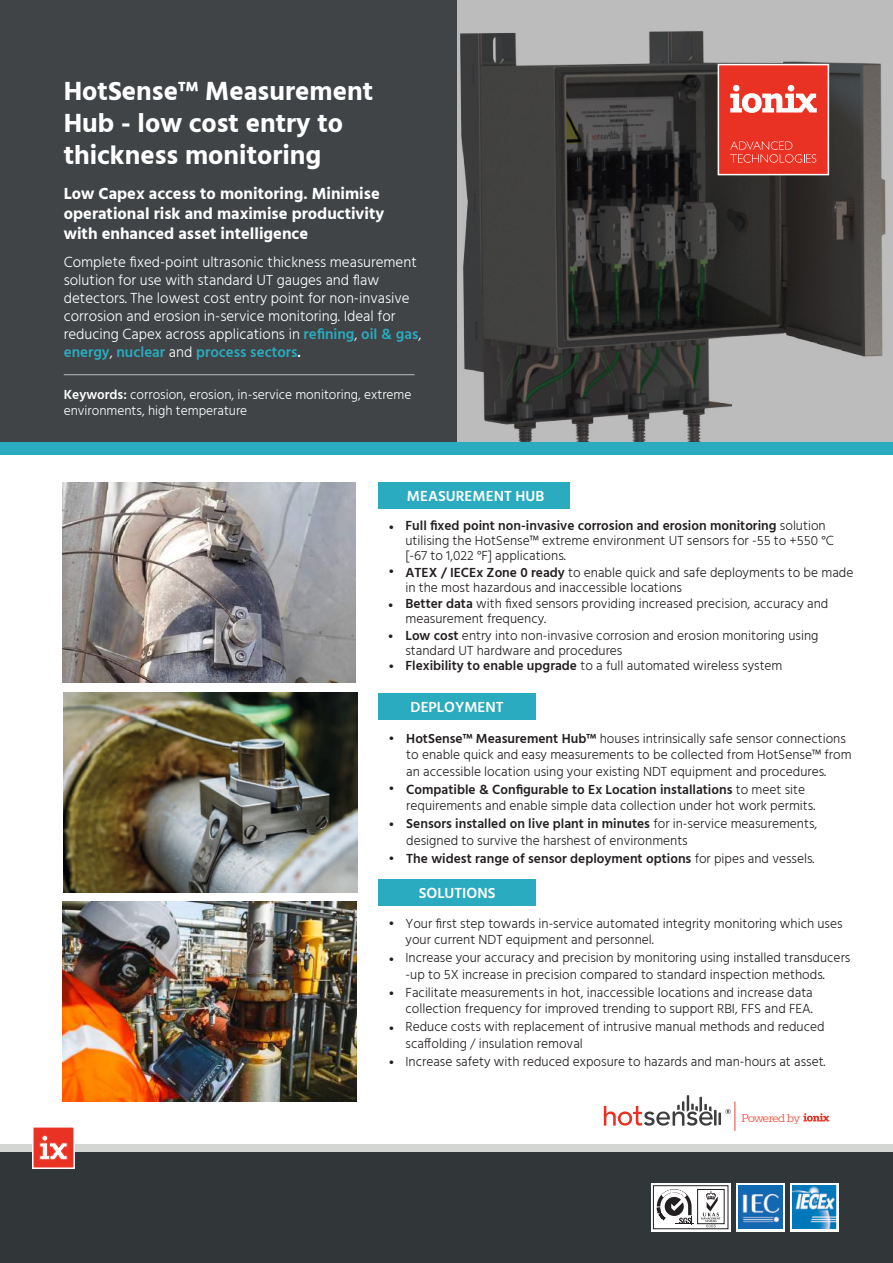
<style>
.page{position:relative;width:893px;height:1263px;background:#fff}
.page>*{position:absolute;margin:0;border:0;box-sizing:border-box;transform-origin:0 0}
.t1{font:700 27px/32.4px "Hind";color:#fff}
.t2{font:700 16.5px/19.8px "Hind";color:#fff}
.t3{font:300 15px/18px "Hind";color:#fff}
.t4{font:600 15px "Hind";color:#fff}
.t5{font:300 13.8px "Rokkitt";letter-spacing:-.075em;color:#ee4230}
.t6{font:300 13.5px/16.5px "Hind";color:#231f20}
.t7{font:300 13.5px/16.2px "Hind";color:#fff}
.t8{font:600 13.5px/29.7px "Hind";color:#231f20}
.s1{font-weight:600;color:#2aabbf}
.s2{font-weight:600}
.s3{font-weight:300}
</style>
<div class="page">
<svg style="left:457px;top:0;width:436px;height:442px;background:#5f5e5d"></svg>
<div style="left:0;top:0;width:457px;height:442px;background:#404446"></div>
<div style="left:0;top:1151px;width:893px;height:112px;background:#313639"></div>
<div style="left:0;top:1144px;width:893px;height:7px;background:#d4d6d4"></div>
<div style="left:33px;top:1127px;width:41px;height:41px;background:#e93224"></div>
<svg style="left:40px;top:1135px;width:27px;height:25px"></svg>
<div style="left:32px;top:1126px;width:43px;height:43px;border:2px solid #fff"></div>
<svg style="left:651px;top:1183px;width:80px;height:48px"></svg>
<div style="left:653px;top:1185px;width:75px;height:44px;background:#fff;border:1px solid #231f20"></div>
<svg style="left:657px;top:1189px;width:37px;height:36px"></svg>
<div style="left:697px;top:1189px;width:27px;height:35px;border:1px solid #231f20"></div>
<svg style="left:701px;top:1191px;width:19px;height:36px"></svg>
<svg style="left:736px;top:1183px;width:49px;height:48px"></svg>
<img style="left:739px;top:1185px;width:43px;height:44px">
<svg style="left:836px;top:1183px;width:3px;height:48px"></svg>
<svg style="left:790px;top:1183px;width:46px;height:48px"></svg>
<img style="left:793px;top:1185px;width:43px;height:44px">
<div style="left:718px;top:65px;width:110px;height:110px;background:#e93224"></div>
<svg style="left:730px;top:85px;width:87px;height:28px"></svg>
<svg style="left:730px;top:141px;width:86px;height:22px"></svg>
<div style="left:718px;top:64px;width:111px;height:111px;border:2px solid #fff"></div>
<div style="left:378px;top:482px;width:192px;height:27px;background:#2aabbf"></div>
<div style="left:0;top:442px;width:893px;height:12px;background:#2aabbf"></div>
<hr style="left:64px;top:374px;width:351px;height:1px;background:#bcbdc0">
<hr style="left:734px;top:1101px;width:1px;height:30px;background:#ee4230">
<svg style="left:803px;top:1113px;width:26px;height:8px"></svg>
<svg style="left:604px;top:1095px;width:127px;height:31px"></svg>
<div style="left:378px;top:879px;width:158px;height:27px;background:#2aabbf"></div>
<div style="left:378px;top:693px;width:158px;height:27px;background:#2aabbf"></div>
<img style="left:63px;top:901px;width:293px;height:200px">
<img style="left:64px;top:692px;width:293px;height:200px">
<img style="left:62px;top:482px;width:294px;height:200px">
<h1 class="t1" style="left:64px;top:74px;width:311px">HotSense™ Measurement<br>Hub - low cost entry to thickness monitoring</h1>
<p class="t2" style="left:64px;top:183px;width:322px">Low Capex access to monitoring. Minimise operational risk and maximise productivity with enhanced asset intelligence</p>
<p class="t3" style="left:64px;top:254px;width:359px">Complete fixed-point ultrasonic thickness measurement solution for use with standard UT gauges and flaw detectors. The lowest cost entry point for non-invasive corrosion and erosion in-service monitoring. Ideal for reducing Capex across applications in <span class="s1">refining</span>, <span class="s1">oil &amp; gas</span>, <span class="s1">energy</span>, <span class="s1">nuclear</span> and <span class="s1">process sectors</span><span class="s2">.</span></p>
<p class="t7" style="left:64px;top:387px;width:349px"><span class="s2">Keywords:</span> corrosion, erosion, in-service monitoring, extreme environments, high temperature</p>
<p class="t4" style="left:407px;top:485px;width:139px">MEASUREMENT HUB</p>
<p class="t6" style="left:405px;top:519px;width:430px;line-height:15px;text-indent:-17px"><span class="s2">• Full fixed point non-invasive corrosion and erosion monitoring</span> solution utilising the HotSense™ extreme environment UT sensors for -55 to +550 °C [-67 to 1,022 °F] applications.</p>
<p class="t6" style="left:405px;top:565px;width:449px;line-height:15px"><span class="s2">ATEX / IECEx Zone 0 ready</span> to enable quick and safe deployments to be made in the most hazardous and inaccessible locations</p>
<p class="t6" style="left:405px;top:597px;width:424px;line-height:15px"><span class="s2">Better data</span> with fixed sensors providing increased precision, accuracy and measurement frequency.</p>
<p class="t6" style="left:405px;top:628px;width:415px;line-height:15px"><span class="s2">Low cost</span> entry into non-invasive corrosion and erosion monitoring using standard UT hardware and procedures<br><span class="s2">Flexibility to enable upgrade</span> to a full automated wireless system</p>
<p class="t8" style="left:388px;top:558px;width:7px">•</p>
<p class="t8" style="left:388px;top:591px;width:7px">•</p>
<p class="t8" style="left:388px;top:622px;width:8px">• •</p>
<p class="t6" style="left:388px;top:731px;width:8px">•</p>
<p class="t6" style="left:388px;top:781px;width:8px">•</p>
<p class="t6" style="left:388px;top:817px;width:8px">•</p>
<p class="t6" style="left:388px;top:851px;width:8px">•</p>
<p class="t6" style="left:388px;top:916px;width:8px">•</p>
<p class="t6" style="left:388px;top:952px;width:8px">•</p>
<p class="t6" style="left:388px;top:986px;width:8px">•</p>
<p class="t6" style="left:388px;top:1021px;width:8px">•</p>
<p class="t6" style="left:388px;top:1055px;width:8px">•</p>
<p class="t4" style="left:411px;top:697px;width:95px">DEPLOYMENT</p>
<p class="t6" style="left:406px;top:731px;width:447px"><span class="s2">HotSense™ Measurement Hub™</span> houses intrinsically safe sensor connections to enable quick and easy measurements to be collected from HotSense™ from an accessible location using your existing NDT equipment and procedures.</p>
<p class="t6" style="left:406px;top:782px;width:410px"><span class="s2">Compatible &amp; Configurable to Ex Location installations</span> to meet site requirements and enable simple data collection under hot work permits.</p>
<p class="t6" style="left:406px;top:816px;width:412px"><span class="s2">Sensors installed on live plant in minutes</span> for in-service measurements, designed to survive the harshest of environments</p>
<p class="t8" style="left:406px;top:844px;width:410px">The widest range of sensor deployment options <span class="s3">for pipes and vessels.</span></p>
<p class="t4" style="left:419px;top:883px;width:78px">SOLUTIONS</p>
<p class="t6" style="left:405px;top:916px;width:439px">Your first step towards in-service automated integrity monitoring which uses your current NDT equipment and personnel.</p>
<p class="t6" style="left:405px;top:950px;width:446px">Increase your accuracy and precision by monitoring using installed transducers -up to 5X increase in precision compared to standard inspection methods.</p>
<p class="t6" style="left:405px;top:985px;width:409px">Facilitate measurements in hot, inaccessible locations and increase data collection frequency for improved trending to support RBI, FFS and FEA.</p>
<p class="t6" style="left:405px;top:1019px;width:420px">Reduce costs with replacement of intrusive manual methods and reduced scaffolding / insulation removal</p>
<p class="t6" style="left:405px;top:1054px;width:421px">Increase safety with reduced exposure to hazards and man-hours at asset.</p>
<p class="t5" style="left:741px;top:1108px;width:61px">Powered by</p>
</div>
